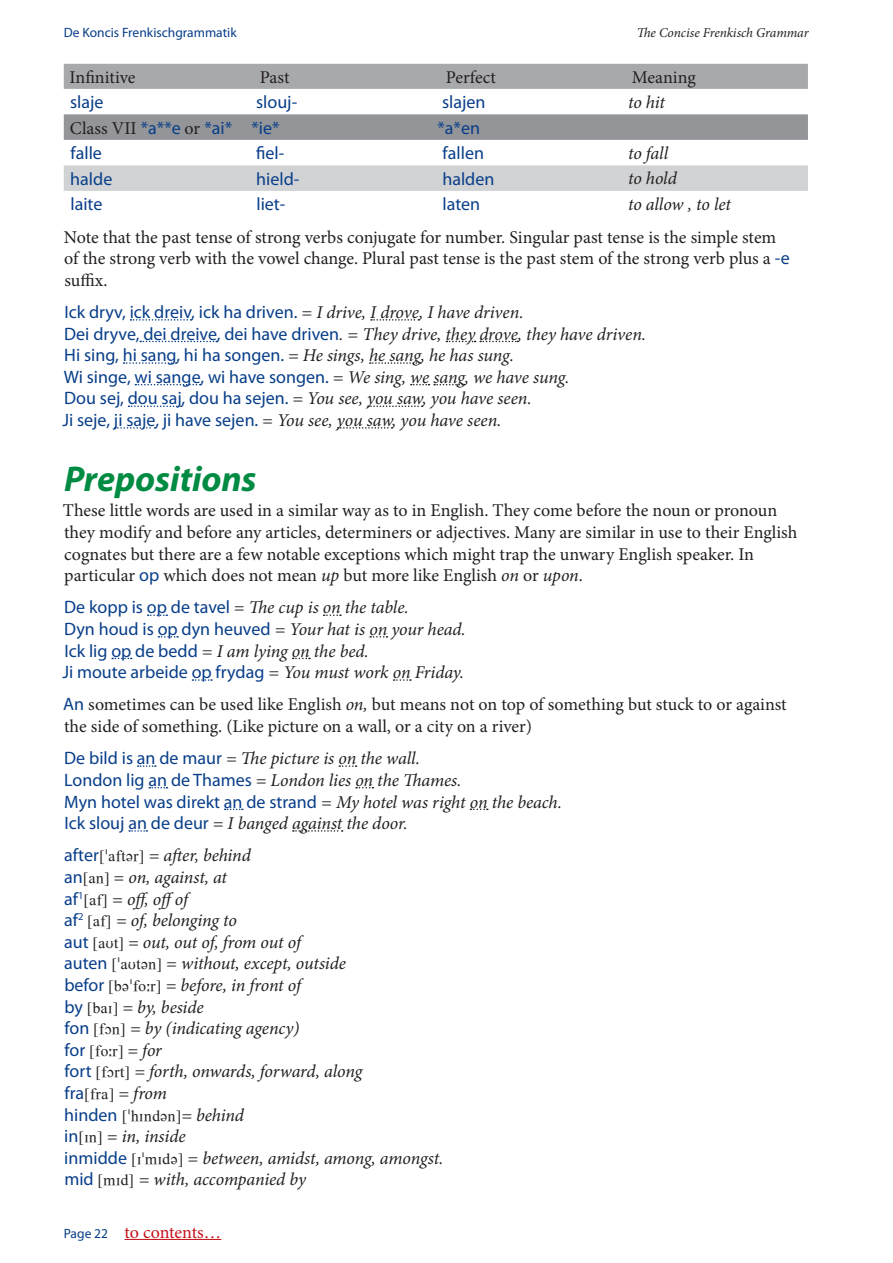
<style>
.page{position:relative;width:893px;height:1263px;background:#fff}
.page>*{position:absolute;margin:0;border:0;box-sizing:border-box;transform-origin:0 0}
.t1{font:italic 700 36px "Myriad Pro";letter-spacing:-.005em;color:#008b43}
.t2{font:italic 18px/21.6px "Minion Pro";letter-spacing:-.005em;color:#231f20}
.t3{font:18px/21.6px "Minion Pro";letter-spacing:-.005em;color:#231f20}
.t4{font:18px "Myriad Pro";color:#083e89}
.t5{font:18px "Minion Pro";letter-spacing:-.005em;color:#c4121a}
.t6{font:15px/21.6px "Ipa samd Uclphon 1 SIL Doulos L";color:#231f20}
.t7{font:13.5px "Myriad Pro";color:#083e89}
.t8{font:italic 13.5px "Minion Pro";letter-spacing:-.01em;color:#231f20}
.s1{font-family:"Minion Pro";color:#231f20}
.s2{font-family:"Myriad Pro";color:#083e89}
.s3{font-family:"Minion Pro";font-style:italic;color:#231f20}
.s4{font-family:"Myriad Pro";font-style:normal;color:#083e89}
.s5{font-style:italic}
.s6{font-family:"Ipa samd Uclphon 1 SIL Doulos L";font-style:normal;font-size:15px}
.s7{font-family:"Myriad Pro";font-size:18px;color:#083e89}
.s8{font-family:"Minion Pro";font-style:italic;font-size:18px}
</style>
<div class="page">
<hr style="left:125px;top:1239px;width:96px;height:1px;background:#c4121a">
<svg style="left:130px;top:319px;width:62px;height:2px"></svg>
<svg style="left:371px;top:319px;width:48px;height:2px"></svg>
<svg style="left:140px;top:341px;width:77px;height:1px"></svg>
<svg style="left:446px;top:341px;width:72px;height:1px"></svg>
<svg style="left:124px;top:362px;width:53px;height:2px"></svg>
<svg style="left:370px;top:362px;width:51px;height:2px"></svg>
<svg style="left:135px;top:384px;width:66px;height:1px"></svg>
<svg style="left:411px;top:384px;width:54px;height:1px"></svg>
<svg style="left:129px;top:405px;width:53px;height:2px"></svg>
<svg style="left:368px;top:405px;width:55px;height:2px"></svg>
<svg style="left:115px;top:427px;width:41px;height:2px"></svg>
<svg style="left:338px;top:427px;width:54px;height:2px"></svg>
<svg style="left:148px;top:614px;width:19px;height:2px"></svg>
<svg style="left:324px;top:614px;width:17px;height:2px"></svg>
<svg style="left:158px;top:636px;width:20px;height:2px"></svg>
<svg style="left:370px;top:636px;width:17px;height:2px"></svg>
<svg style="left:112px;top:658px;width:20px;height:1px"></svg>
<svg style="left:293px;top:658px;width:17px;height:1px"></svg>
<svg style="left:192px;top:679px;width:20px;height:2px"></svg>
<svg style="left:394px;top:679px;width:17px;height:2px"></svg>
<svg style="left:138px;top:765px;width:18px;height:2px"></svg>
<svg style="left:339px;top:765px;width:18px;height:2px"></svg>
<svg style="left:149px;top:787px;width:18px;height:1px"></svg>
<svg style="left:356px;top:787px;width:17px;height:1px"></svg>
<svg style="left:225px;top:808px;width:18px;height:2px"></svg>
<svg style="left:470px;top:808px;width:18px;height:2px"></svg>
<svg style="left:129px;top:830px;width:18px;height:2px"></svg>
<svg style="left:293px;top:830px;width:50px;height:2px"></svg>
<div style="left:64px;top:64px;width:744px;height:25px;background:#a8a9ad"></div>
<svg style="left:64px;top:114px;width:744px;height:26px;background:#959699"></svg>
<div style="left:64px;top:165px;width:744px;height:26px;background:#d1d2d4"></div>
<p class="t7" style="left:64px;top:24px;width:174px">De Koncis Frenkischgrammatik</p>
<p class="t8" style="left:637px;top:23px;width:172px">The Concise Frenkisch Grammar</p>
<p class="t3" style="left:70px;top:66px;width:67px">Infinitive</p>
<p class="t3" style="left:260px;top:66px;width:31px">Past</p>
<p class="t3" style="left:446px;top:66px;width:52px">Perfect</p>
<p class="t3" style="left:632px;top:66px;width:65px">Meaning</p>
<p class="t4" style="left:70px;top:91px;width:35px">slaje</p>
<p class="t4" style="left:256px;top:91px;width:43px">slouj-</p>
<p class="t4" style="left:442px;top:91px;width:45px">slajen</p>
<p class="t2" style="left:628px;top:91px;width:37px">to hit</p>
<p class="t4" style="left:70px;top:117px;width:211px"><span class="s1">Class VII</span> *a**e <span class="s1">or</span> *ai* *ie*</p>
<p class="t4" style="left:437px;top:117px;width:44px">*a*en</p>
<p class="t4" style="left:71px;top:142px;width:33px">falle</p>
<p class="t4" style="left:256px;top:142px;width:30px">fiel-</p>
<p class="t4" style="left:443px;top:142px;width:43px">fallen</p>
<p class="t2" style="left:628px;top:142px;width:42px">to fall</p>
<p class="t4" style="left:70px;top:168px;width:44px">halde</p>
<p class="t4" style="left:256px;top:168px;width:45px">hield-</p>
<p class="t4" style="left:442px;top:168px;width:54px">halden</p>
<p class="t2" style="left:628px;top:168px;width:47px">to hold</p>
<p class="t4" style="left:70px;top:193px;width:34px">laite</p>
<p class="t4" style="left:256px;top:193px;width:30px">liet-</p>
<p class="t4" style="left:443px;top:193px;width:39px">laten</p>
<p class="t2" style="left:628px;top:193px;width:103px">to allow , to let</p>
<p class="t3" style="left:64px;top:226px;width:727px">Note that the past tense of strong verbs conjugate for number. Singular past tense is the simple stem of the strong verb with the vowel change. Plural past tense is the past stem of the strong verb plus a <span class="s2">-e </span>suffix.</p>
<p class="t4" style="left:64px;top:301px;width:461px">Ick dryv, ick dreiv, ick ha driven. <span class="s3">= I drive, I drove, I have driven.</span></p>
<p class="t2" style="left:64px;top:323px;width:583px"><span class="s4">Dei dryve, dei dreive, dei have driven</span>. = They drive, they drove, they have driven.<br><span class="s4">Hi sing, hi sang, hi ha songen.</span> = He sings, he sang, he has sung.</p>
<p class="t4" style="left:64px;top:366px;width:507px">Wi singe, wi sange, wi have songen. <span class="s3">= We sing, we sang, we have sung.</span></p>
<p class="t2" style="left:62px;top:388px;width:471px"><span class="s4">Dou sej, dou saj, dou ha sejen.</span> = You see, you saw, you have seen.<br><span class="s4">Ji seje, ji saje, ji have sejen.</span> = You see, you saw, you have seen.</p>
<h1 class="t1" style="left:64px;top:455px;width:194px">Prepositions</h1>
<p class="t3" style="left:63px;top:500px;width:736px">These little words are used in a similar way as to in English. They come before the noun or pronoun they modify and before any articles, determiners or adjectives. Many are similar in use to their English cognates but there are a few notable exceptions which might trap the unwary English speaker. In particular <span class="s2">op</span> which does not mean <span class="s5">up</span> but more like English <span class="s5">on</span> or <span class="s5">upon</span>.</p>
<p class="t2" style="left:64px;top:597px;width:403px"><span class="s4">De kopp is op de tavel</span> = The cup is on the table.<br><span class="s4">Dyn houd is op dyn heuved</span> = Your hat is on your head.<br><span class="s4">Ick lig op de bedd</span> = I am lying on the bed.</p>
<p class="t4" style="left:62px;top:661px;width:403px">Ji moute arbeide op frydag <span class="s3">= You must work on Friday.</span></p>
<p class="t3" style="left:63px;top:694px;width:725px"><span class="s2">An</span> sometimes can be used like English <span class="s5">on,</span> but means not on top of something but stuck to or against the side of something. (Like picture on a wall, or a city on a river)</p>
<p class="t2" style="left:64px;top:748px;width:399px"><span class="s4">De bild is an de maur</span> = The picture is on the wall.<br><span class="s4">London lig an de Thames</span> = London lies on the Thames.</p>
<p class="t4" style="left:64px;top:790px;width:499px">Myn hotel was direkt an de strand <span class="s3">= My hotel was right on the beach.</span></p>
<p class="t2" style="left:64px;top:807px;width:345px;line-height:32.2px"><span class="s4">Ick slouj an de deur</span> = I banged against the door. <span class="s4">after</span><span class="s6">["aft@r]</span> = after, behind</p>
<p class="t2" style="left:64px;top:866px;width:283px"><span class="s4">an</span><span class="s6">[an]</span> = on, against, at<br><span class="s4">af</span><sup>1</sup> <span class="s6">[af]</span> = off, offof<br><span class="s4">af</span><sup>2</sup> <span class="s6">[af]</span> = of, belonging to<br><span class="s4">aut</span> <span class="s6">[aUt]</span> = out, out of, from out of <span class="s4">auten</span> <span class="s6">["aUt@n]</span> = without, except, outside <span class="s4">befor</span> <span class="s6">[b@"fo:r]</span> = before, in front of<br><span class="s4">by</span> <span class="s6">[baI]</span> = by, beside<br><span class="s4">fon</span> <span class="s6">[fOn]</span> = by (indicating agency)</p>
<p class="t6" style="left:65px;top:1041px;width:97px"><span class="s7">for</span> [fo:r] <span class="s8">= for</span></p>
<p class="t2" style="left:65px;top:1061px;width:299px"><span class="s4">fort</span> <span class="s6">[fOrt]</span> = forth, onwards, forward, along</p>
<p class="t6" style="left:64px;top:1084px;width:178px"><span class="s7">fra</span>[fra] <span class="s8">= from<br></span><span class="s7">hinden</span> ["hInd@n]<span class="s8">= behind</span></p>
<p class="t2" style="left:64px;top:1125px;width:381px"><span class="s4">in</span><span class="s6">[In]</span> = in, inside<br><span class="s4">inmidde</span> <span class="s6">[I"mId@]</span> = between, amidst, among, amongst. <span class="s4">mid</span> <span class="s6">[mId]</span> = with, accompanied by</p>
<p class="t7" style="left:64px;top:1225px;width:38px">Page 22</p>
<p class="t5" style="left:125px;top:1220px;width:98px">to contents…</p>
</div>
